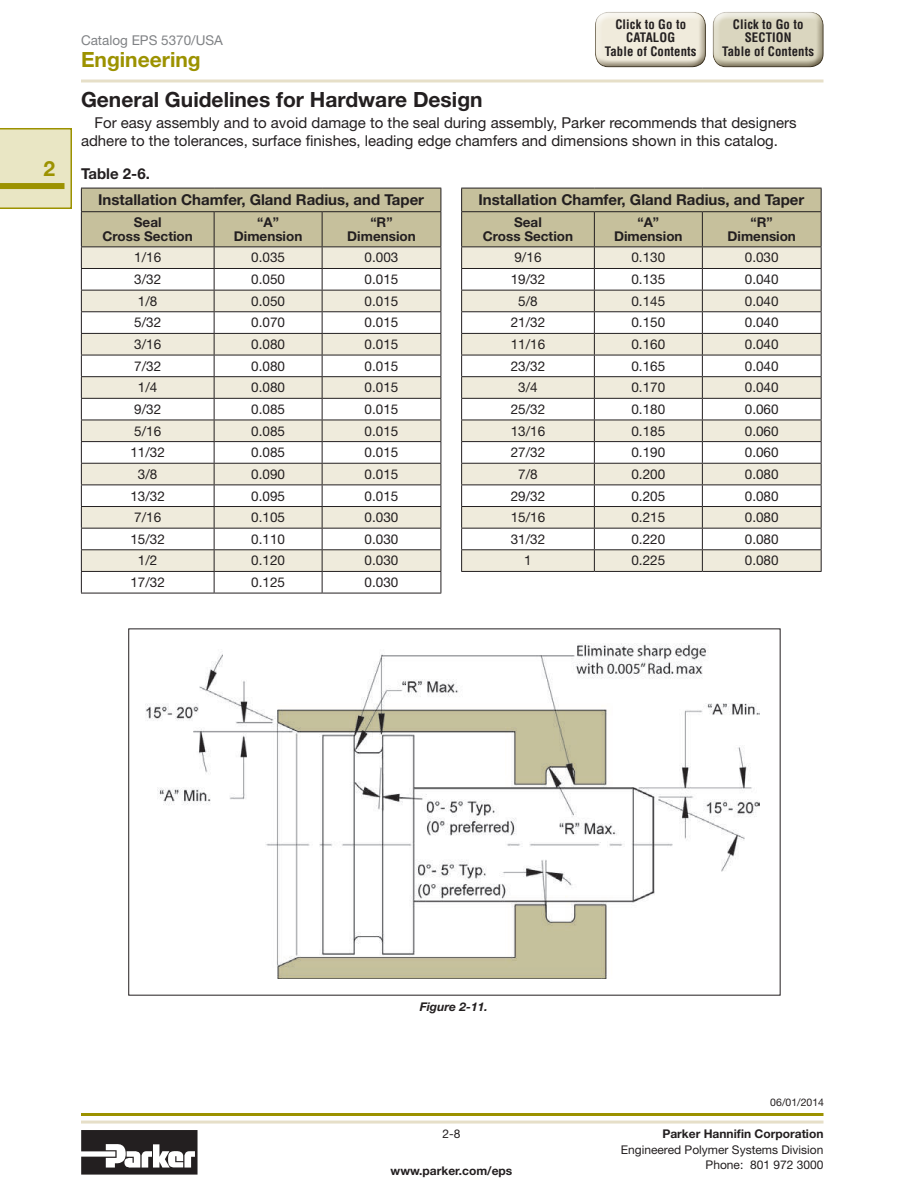
<style>
.page{position:relative;width:918px;height:1188px;background:#fff}
.page>*{position:absolute;margin:0;border:0;box-sizing:border-box;transform-origin:0 0}
.t1{font:700 21px "Helvetica Neue LT Std";color:#231f20}
.t2{font:700 21px "Helvetica Neue LT Std";color:#9c9200}
.t3{font:15px/18px "Helvetica Neue LT Std";color:#231f20}
.t4{font:700 15px "Helvetica Neue LT Std";color:#231f20}
.t5{font:13.5px "Helvetica Neue LT Std";color:#231f20}
.t6{font:700 13.5px/13.5px "Helvetica Neue LT Std";color:#231f20;text-align:center}
.t7{font:13.5px "Helvetica Neue LT Std";color:#808285}
.t8{font:700 condensed 12.75px/13.5px "Helvetica";letter-spacing:.01em;color:#231f20;text-align:center}
.t9{font:12px/15.3px "Helvetica Neue LT Std";color:#231f20;text-align:right}
.t10{font:700 12px "Helvetica Neue LT Std";color:#231f20}
.t11{font:italic 700 12px "Helvetica Neue LT Std";color:#231f20}
.t12{font:10.5px "Helvetica Neue LT Std";color:#231f20}
</style>
<div class="page">
<svg style="left:0;top:128px;width:72px;height:81px;background:#e4e0b7"></svg>
<div style="left:0;top:183px;width:64px;height:6px;background:#9c9200"></div>
<hr style="left:81px;top:1121px;width:743px;height:3px;background:#e6dfc8">
<hr style="left:81px;top:1113px;width:743px;height:3px;background:#9c9200">
<svg style="left:81px;top:1130px;width:117px;height:45px"></svg>
<div style="left:591px;top:13px;width:122px;height:57px;background:#60553e;opacity:.75"></div>
<div style="left:705px;top:4px;width:122px;height:61px;background:#fff"></div>
<div style="left:709px;top:13px;width:123px;height:57px;background:#60553e;opacity:.75"></div>
<hr style="left:81px;top:79px;width:743px;height:3px;background:#e6dfc8">
<svg style="left:81px;top:188px;width:361px;height:405px"></svg>
<hr style="left:81px;top:593px;width:133px;height:1px;background:#231f20">
<hr style="left:214px;top:593px;width:108px;height:1px;background:#231f20">
<hr style="left:322px;top:593px;width:119px;height:1px;background:#231f20">
<svg style="left:461px;top:188px;width:361px;height:383px"></svg>
<hr style="left:461px;top:571px;width:133px;height:1px;background:#231f20">
<hr style="left:594px;top:571px;width:108px;height:1px;background:#231f20">
<hr style="left:702px;top:571px;width:120px;height:1px;background:#231f20">
<img style="left:145px;top:644px;width:615px;height:334px">
<h1 class="t2" style="left:44px;top:156px;width:13px">2</h1>
<p class="t8" style="left:605px;top:17px;width:93px">Click to Go to<br>CATALOG<br>Table of Contents</p>
<p class="t8" style="left:722px;top:17px;width:93px">Click to Go to<br>SECTION<br>Table of Contents</p>
<p class="t7" style="left:81px;top:32px;width:144px">Catalog EPS 5370/USA</p>
<h1 class="t2" style="left:81px;top:47px;width:121px">Engineering</h1>
<h1 class="t1" style="left:81px;top:86px;width:403px">General Guidelines for Hardware Design</h1>
<p class="t3" style="left:81px;top:113px;width:717px;text-indent:14px">For easy assembly and to avoid damage to the seal during assembly, Parker recommends that designers adhere to the tolerances, surface finishes, leading edge chamfers and dimensions shown in this catalog.</p>
<p class="t4" style="left:81px;top:165px;width:70px">Table 2-6.</p>
<p class="t4" style="left:98px;top:191px;width:328px">Installation Chamfer, Gland Radius, and Taper</p>
<p class="t6" style="left:103px;top:215px;width:92px">Seal<br>Cross Section</p>
<p class="t6" style="left:234px;top:215px;width:70px">“A”<br>Dimension</p>
<p class="t6" style="left:347px;top:215px;width:70px">“R”<br>Dimension</p>
<p class="t5" style="left:134px;top:250px;width:29px">1/16</p>
<p class="t5" style="left:251px;top:250px;width:35px">0.035</p>
<p class="t5" style="left:365px;top:250px;width:35px">0.003</p>
<p class="t5" style="left:134px;top:271px;width:29px">3/32</p>
<p class="t5" style="left:251px;top:271px;width:35px">0.050</p>
<p class="t5" style="left:365px;top:271px;width:35px">0.015</p>
<p class="t5" style="left:138px;top:293px;width:21px">1/8</p>
<p class="t5" style="left:251px;top:293px;width:35px">0.050</p>
<p class="t5" style="left:365px;top:293px;width:35px">0.015</p>
<p class="t5" style="left:134px;top:315px;width:29px">5/32</p>
<p class="t5" style="left:251px;top:315px;width:35px">0.070</p>
<p class="t5" style="left:365px;top:315px;width:35px">0.015</p>
<p class="t5" style="left:134px;top:336px;width:29px">3/16</p>
<p class="t5" style="left:251px;top:336px;width:35px">0.080</p>
<p class="t5" style="left:365px;top:336px;width:35px">0.015</p>
<p class="t5" style="left:134px;top:358px;width:29px">7/32</p>
<p class="t5" style="left:251px;top:358px;width:35px">0.080</p>
<p class="t5" style="left:365px;top:358px;width:35px">0.015</p>
<p class="t5" style="left:138px;top:379px;width:21px">1/4</p>
<p class="t5" style="left:251px;top:379px;width:35px">0.080</p>
<p class="t5" style="left:365px;top:379px;width:35px">0.015</p>
<p class="t5" style="left:134px;top:401px;width:29px">9/32</p>
<p class="t5" style="left:251px;top:401px;width:35px">0.085</p>
<p class="t5" style="left:365px;top:401px;width:35px">0.015</p>
<p class="t5" style="left:134px;top:423px;width:29px">5/16</p>
<p class="t5" style="left:251px;top:423px;width:35px">0.085</p>
<p class="t5" style="left:365px;top:423px;width:35px">0.015</p>
<p class="t5" style="left:130px;top:444px;width:36px">11/32</p>
<p class="t5" style="left:251px;top:444px;width:35px">0.085</p>
<p class="t5" style="left:365px;top:444px;width:35px">0.015</p>
<p class="t5" style="left:138px;top:466px;width:21px">3/8</p>
<p class="t5" style="left:251px;top:466px;width:35px">0.090</p>
<p class="t5" style="left:365px;top:466px;width:35px">0.015</p>
<p class="t5" style="left:130px;top:488px;width:36px">13/32</p>
<p class="t5" style="left:251px;top:488px;width:35px">0.095</p>
<p class="t5" style="left:365px;top:488px;width:35px">0.015</p>
<p class="t5" style="left:134px;top:509px;width:29px">7/16</p>
<p class="t5" style="left:251px;top:509px;width:35px">0.105</p>
<p class="t5" style="left:365px;top:509px;width:35px">0.030</p>
<p class="t5" style="left:130px;top:531px;width:36px">15/32</p>
<p class="t5" style="left:251px;top:531px;width:35px">0.110</p>
<p class="t5" style="left:365px;top:531px;width:35px">0.030</p>
<p class="t5" style="left:138px;top:553px;width:21px">1/2</p>
<p class="t5" style="left:251px;top:553px;width:35px">0.120</p>
<p class="t5" style="left:365px;top:553px;width:35px">0.030</p>
<p class="t5" style="left:130px;top:574px;width:36px">17/32</p>
<p class="t5" style="left:251px;top:574px;width:35px">0.125</p>
<p class="t5" style="left:365px;top:574px;width:35px">0.030</p>
<p class="t4" style="left:478px;top:191px;width:328px">Installation Chamfer, Gland Radius, and Taper</p>
<p class="t6" style="left:483px;top:215px;width:92px">Seal<br>Cross Section</p>
<p class="t6" style="left:614px;top:215px;width:70px">“A”<br>Dimension</p>
<p class="t6" style="left:728px;top:215px;width:70px">“R”<br>Dimension</p>
<p class="t5" style="left:514px;top:250px;width:29px">9/16</p>
<p class="t5" style="left:631px;top:250px;width:35px">0.130</p>
<p class="t5" style="left:745px;top:250px;width:35px">0.030</p>
<p class="t5" style="left:511px;top:271px;width:36px">19/32</p>
<p class="t5" style="left:631px;top:271px;width:35px">0.135</p>
<p class="t5" style="left:745px;top:271px;width:35px">0.040</p>
<p class="t5" style="left:518px;top:293px;width:21px">5/8</p>
<p class="t5" style="left:631px;top:293px;width:35px">0.145</p>
<p class="t5" style="left:745px;top:293px;width:35px">0.040</p>
<p class="t5" style="left:511px;top:315px;width:36px">21/32</p>
<p class="t5" style="left:631px;top:315px;width:35px">0.150</p>
<p class="t5" style="left:745px;top:315px;width:35px">0.040</p>
<p class="t5" style="left:511px;top:336px;width:36px">11/16</p>
<p class="t5" style="left:631px;top:336px;width:35px">0.160</p>
<p class="t5" style="left:745px;top:336px;width:35px">0.040</p>
<p class="t5" style="left:511px;top:358px;width:36px">23/32</p>
<p class="t5" style="left:631px;top:358px;width:35px">0.165</p>
<p class="t5" style="left:745px;top:358px;width:35px">0.040</p>
<p class="t5" style="left:518px;top:379px;width:21px">3/4</p>
<p class="t5" style="left:631px;top:379px;width:35px">0.170</p>
<p class="t5" style="left:745px;top:379px;width:35px">0.040</p>
<p class="t5" style="left:511px;top:401px;width:36px">25/32</p>
<p class="t5" style="left:631px;top:401px;width:35px">0.180</p>
<p class="t5" style="left:745px;top:401px;width:35px">0.060</p>
<p class="t5" style="left:511px;top:423px;width:36px">13/16</p>
<p class="t5" style="left:631px;top:423px;width:35px">0.185</p>
<p class="t5" style="left:745px;top:423px;width:35px">0.060</p>
<p class="t5" style="left:511px;top:444px;width:36px">27/32</p>
<p class="t5" style="left:631px;top:444px;width:35px">0.190</p>
<p class="t5" style="left:745px;top:444px;width:35px">0.060</p>
<p class="t5" style="left:518px;top:466px;width:21px">7/8</p>
<p class="t5" style="left:631px;top:466px;width:35px">0.200</p>
<p class="t5" style="left:745px;top:466px;width:35px">0.080</p>
<p class="t5" style="left:511px;top:488px;width:36px">29/32</p>
<p class="t5" style="left:631px;top:488px;width:35px">0.205</p>
<p class="t5" style="left:745px;top:488px;width:35px">0.080</p>
<p class="t5" style="left:511px;top:509px;width:36px">15/16</p>
<p class="t5" style="left:631px;top:509px;width:35px">0.215</p>
<p class="t5" style="left:745px;top:509px;width:35px">0.080</p>
<p class="t5" style="left:511px;top:531px;width:36px">31/32</p>
<p class="t5" style="left:631px;top:531px;width:35px">0.220</p>
<p class="t5" style="left:745px;top:531px;width:35px">0.080</p>
<p class="t5" style="left:524px;top:553px;width:9px">1</p>
<p class="t5" style="left:631px;top:553px;width:35px">0.225</p>
<p class="t5" style="left:745px;top:553px;width:35px">0.080</p>
<p class="t11" style="left:420px;top:999px;width:70px">Figure 2-11.</p>
<p class="t9" style="left:442px;top:1126px;width:20px">2-8</p>
<p class="t10" style="left:391px;top:1164px;width:123px">www.parker.com/eps</p>
<p class="t12" style="left:770px;top:1096px;width:55px">06/01/2014</p>
<p class="t10" style="left:662px;top:1127px;width:163px">Parker Hannifin Corporation</p>
<p class="t9" style="left:621px;top:1142px;width:204px">Engineered Polymer Systems Division<br>Phone: 801 972 3000</p>
</div>
